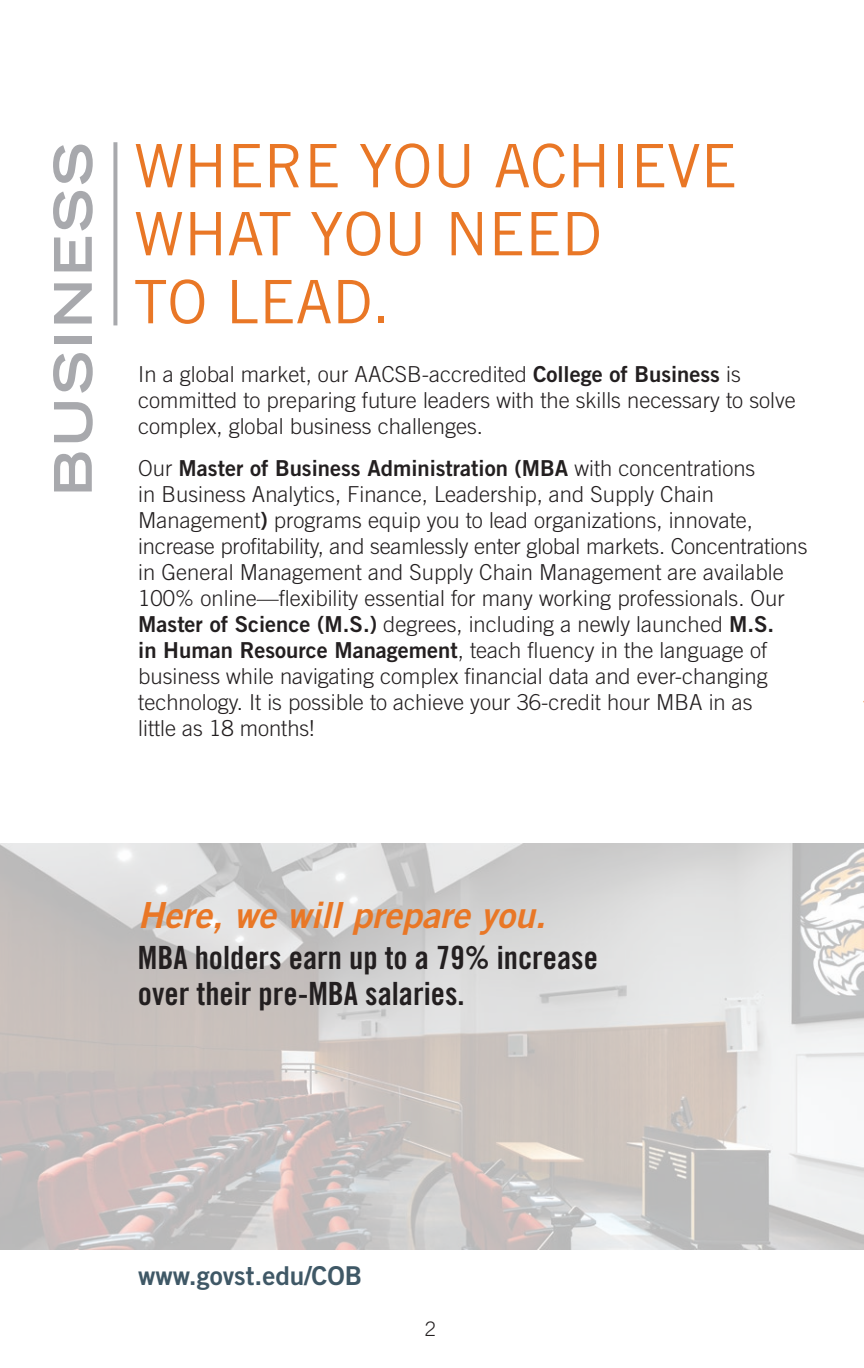
<style>
.page{position:relative;width:864px;height:1368px;background:#fff}
.page>*{position:absolute;margin:0;border:0;box-sizing:border-box;transform-origin:0 0}
.t1{font:60px/68px "Trade Gothic LT Std";color:#e97726}
.t2{font:700 expanded 52px "Trade Gothic LT Std";letter-spacing:.06em;color:#a8a9ad}
.t3{font:36px "Trade Gothic LT Std Bd 2 Obl";color:#e97726}
.t4{font:32px/36px "Trade Gothic LT Std Bd Cn 20";color:#231f20}
.t5{font:26px "Trade Gothic LT Std Bd 2";color:#3f5866}
.t6{font:300 22px/26px "Trade Gothic LT Std";color:#231f20}
.t7{font:300 20px "Trade Gothic LT Std";color:#231f20}
.s1{font-family:"Trade Gothic LT Std Bd 2";font-weight:400}
</style>
<div class="page">
<img style="left:0;top:844px;width:864px;height:406px">
<svg style="left:113px;top:142px;width:4px;height:183px"></svg>
<p class="t2" style="left:39px;top:496px;width:355px;rotate:-90deg">BUSINESS</p>
<p class="t1" style="left:134px;top:131px;width:605px">WHERE YOU ACHIEVE<br>WHAT YOU NEED<br>TO LEAD.</p>
<p class="t6" style="left:138px;top:361px;width:659px">In a global market, our AACSB-accredited <span class="s1">College of Business</span> is committed to preparing future leaders with the skills necessary to solve complex, global business challenges.</p>
<p class="t6" style="left:138px;top:455px;width:671px">Our <span class="s1">Master of Business Administration (MBA</span> with concentrations<br>in Business Analytics, Finance, Leadership, and Supply Chain Management<span class="s1">)</span> programs equip you to lead organizations, innovate, increase profitability, and seamlessly enter global markets. Concentrations in General Management and Supply Chain Management are available 100% online—flexibility essential for many working professionals. Our <span class="s1">Master of Science (M.S.)</span> degrees, including a newly launched <span class="s1">M.S.<br>in Human Resource Management</span>, teach fluency in the language of business while navigating complex financial data and ever-changing technology. It is possible to achieve your 36-credit hour MBA in as<br>little as 18 months!</p>
<p class="t3" style="left:138px;top:893px;width:409px">Here, we will prepare you.</p>
<p class="t4" style="left:138px;top:939px;width:462px">MBA holders earn up to a 79% increase over their pre-MBA salaries.</p>
<p class="t5" style="left:138px;top:1259px;width:225px">www.govst.edu/COB</p>
<p class="t7" style="left:425px;top:1317px;width:13px">2</p>
</div>
